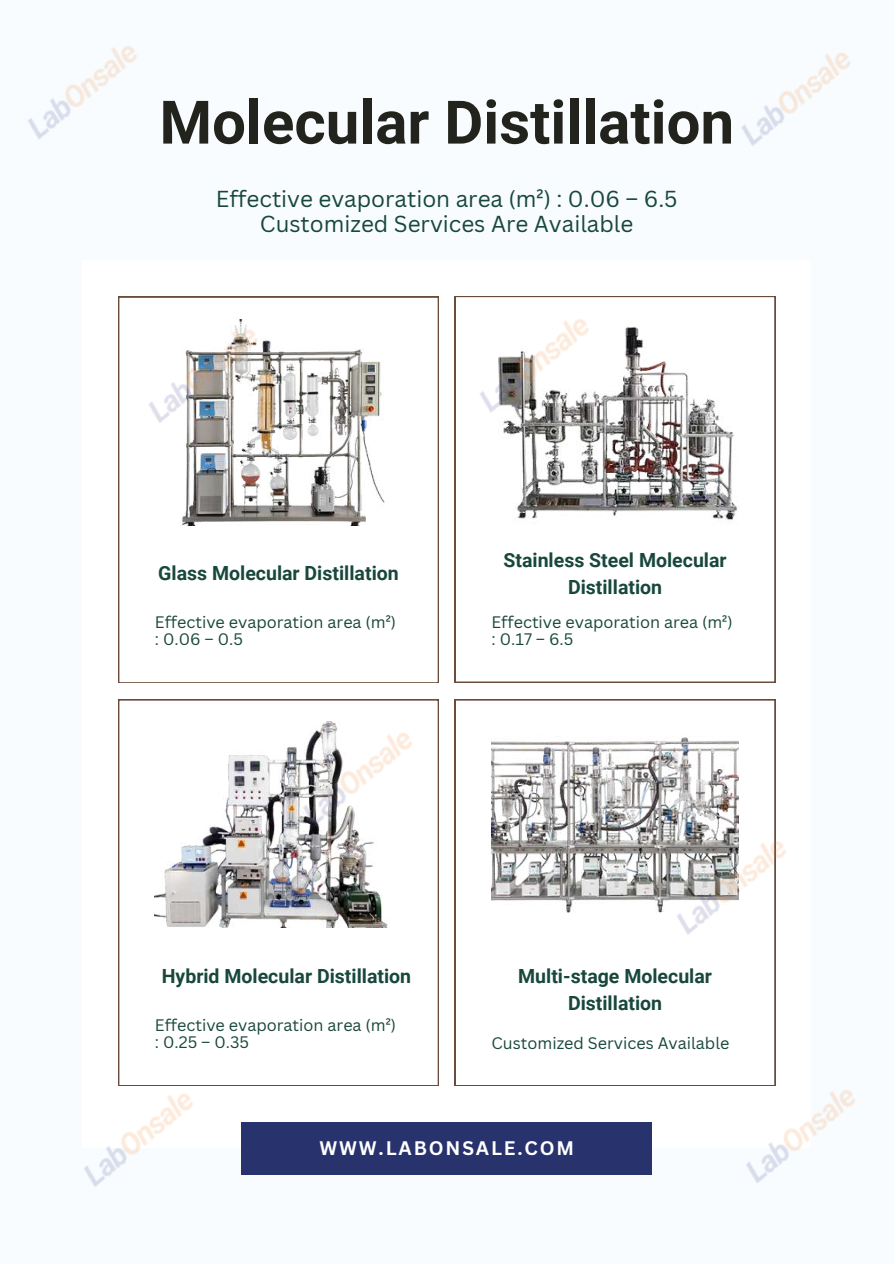
<style>
.page{position:relative;width:894px;height:1264px;background:#fff}
.page>*{position:absolute;margin:0;border:0;box-sizing:border-box;transform-origin:0 0}
.t1{font:700 60px "Roboto";color:#21231c}
.t2{font:22.5px/24.8px "Canva Sans";color:#18473c;text-align:center}
.t3{font:700 19.5px/27px "Roboto";color:#18473c;text-align:center}
.t4{font:700 19.05px "Canva Sans";letter-spacing:.095em;color:#fff}
.t5{font:16.2px/16.8px "Canva Sans";color:#18473c}
</style>
<div class="page">
<div style="left:0;top:0;width:893px;height:1263px;background:#f8fcff"></div>
<div style="left:83px;top:261px;width:727px;height:886px;background:#fff"></div>
<svg style="left:118px;top:297px;width:320px;height:385px"></svg>
<svg style="left:118px;top:699px;width:320px;height:386px"></svg>
<svg style="left:454px;top:699px;width:321px;height:386px"></svg>
<div style="left:241px;top:1121px;width:411px;height:53px;background:#28336e"></div>
<img style="left:155px;top:319px;width:246px;height:206px">
<svg style="left:454px;top:296px;width:321px;height:386px"></svg>
<img style="left:492px;top:318px;width:246px;height:206px">
<img style="left:28px;top:46px;width:109px;height:93px">
<img style="left:155px;top:721px;width:246px;height:206px">
<img style="left:491px;top:721px;width:247px;height:206px">
<img style="left:241px;top:659px;width:233px;height:233px">
<img style="left:615px;top:768px;width:171px;height:233px">
<img style="left:741px;top:52px;width:110px;height:94px">
<img style="left:118px;top:296px;width:202px;height:193px">
<img style="left:684px;top:1016px;width:171px;height:167px">
<img style="left:418px;top:296px;width:233px;height:183px">
<img style="left:84px;top:1020px;width:171px;height:167px">
<h1 class="t1" style="left:159px;top:88px;width:576px">Molecular Distillation</h1>
<h2 class="t2" style="left:216px;top:186px;width:463px">Effective evaporation area (m²) : 0.06 – 6.5<br>Customized Services Are Available</h2>
<p class="t3" style="left:158px;top:560px;width:242px">Glass Molecular Distillation</p>
<p class="t5" style="left:155px;top:613px;width:242px">Effective evaporation area (m²) : 0.06 – 0.5</p>
<p class="t3" style="left:503px;top:546px;width:224px">Stainless Steel Molecular<br>Distillation</p>
<p class="t5" style="left:491px;top:613px;width:242px">Effective evaporation area (m²) : 0.17 – 6.5</p>
<p class="t3" style="left:162px;top:962px;width:251px">Hybrid Molecular Distillation</p>
<p class="t5" style="left:155px;top:1016px;width:242px">Effective evaporation area (m²) : 0.25 – 0.35</p>
<p class="t3" style="left:518px;top:962px;width:195px">Multi-stage Molecular<br>Distillation</p>
<p class="t5" style="left:491px;top:1034px;width:239px">Customized Services Available</p>
<p class="t4" style="left:319px;top:1134px;width:256px">WWW.LABONSALE.COM</p>
</div>
